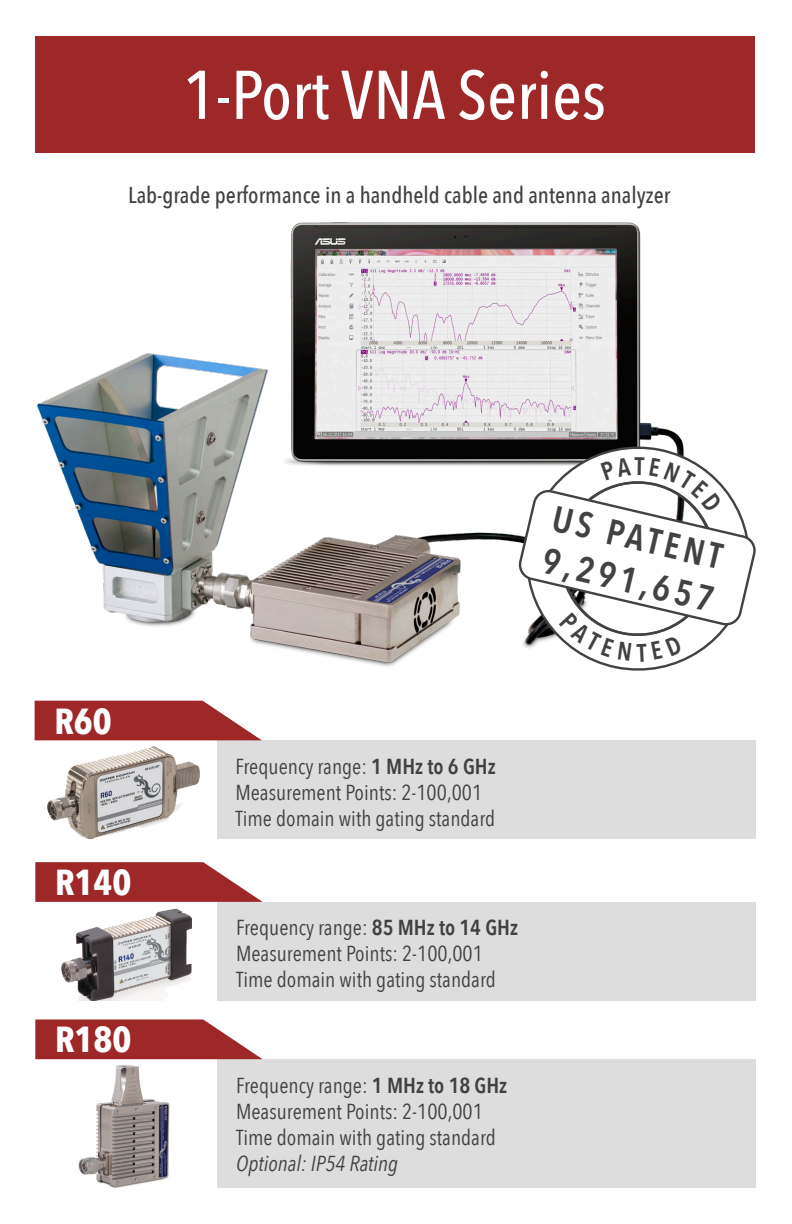
<style>
.page{position:relative;width:792px;height:1224px;background:#fff}
.page>*{position:absolute;margin:0;border:0;box-sizing:border-box;transform-origin:0 0}
.t1{font:500 68px "Avenir Next Condensed";color:#fff}
.t2{font:600 36px/43px "Avenir Next Condensed";color:#434242}
.t3{font:700 36px "Avenir Next Condensed";color:#fff}
.t4{font:500 23px "Avenir Next Condensed";color:#414141}
.t5{font:21.6px "Avenir Next Condensed";color:#414141}
.t6{font:italic 21.6px "Avenir Next Condensed";color:#414141}
.s1{font-weight:600}
</style>
<div class="page">
<div style="left:35px;top:36px;width:720px;height:116px;background:#9e2828"></div>
<img style="left:47px;top:746px;width:153px;height:93px">
<svg style="left:35px;top:701px;width:226px;height:39px"></svg>
<div style="left:217px;top:740px;width:538px;height:99px;background:#ddd"></div>
<img style="left:70px;top:1059px;width:114px;height:129px">
<svg style="left:35px;top:1019px;width:227px;height:40px"></svg>
<div style="left:218px;top:1059px;width:538px;height:129px;background:#ddd"></div>
<img style="left:61px;top:908px;width:131px;height:93px">
<svg style="left:35px;top:862px;width:228px;height:40px"></svg>
<div style="left:218px;top:902px;width:538px;height:99px;background:#ddd"></div>
<img style="left:37px;top:222px;width:646px;height:445px">
<svg style="left:519px;top:443px;width:166px;height:228px"></svg>
<svg style="left:519px;top:457px;width:237px;height:205px"></svg>
<p class="t1" style="left:183px;top:54px;width:425px">1-Port VNA Series</p>
<p class="t4" style="left:128px;top:181px;width:544px">Lab-grade performance in a handheld cable and antenna analyzer</p>
<p class="t3" style="left:54px;top:699px;width:59px">R60</p>
<p class="t3" style="left:55px;top:860px;width:78px">R140</p>
<p class="t3" style="left:55px;top:1018px;width:78px">R180</p>
<p class="t2" style="left:558px;top:496px;width:177px;rotate:13deg">US PATENT<br>9,291,657</p>
<p class="t5" style="left:235px;top:748px;width:262px">Frequency range: <span class="s1">1 MHz to 6 GHz</span></p>
<p class="t5" style="left:235px;top:774px;width:248px">Measurement Points: 2-100,001</p>
<p class="t5" style="left:235px;top:800px;width:261px">Time domain with gating standard</p>
<p class="t5" style="left:236px;top:909px;width:283px">Frequency range: <span class="s1">85 MHz to 14 GHz</span></p>
<p class="t5" style="left:236px;top:935px;width:248px">Measurement Points: 2-100,001</p>
<p class="t5" style="left:236px;top:961px;width:261px">Time domain with gating standard</p>
<p class="t5" style="left:236px;top:1067px;width:273px">Frequency range: <span class="s1">1 MHz to 18 GHz</span></p>
<p class="t5" style="left:236px;top:1093px;width:248px">Measurement Points: 2-100,001</p>
<p class="t5" style="left:236px;top:1119px;width:261px">Time domain with gating standard</p>
<p class="t6" style="left:236px;top:1150px;width:164px">Optional: IP54 Rating</p>
</div>
